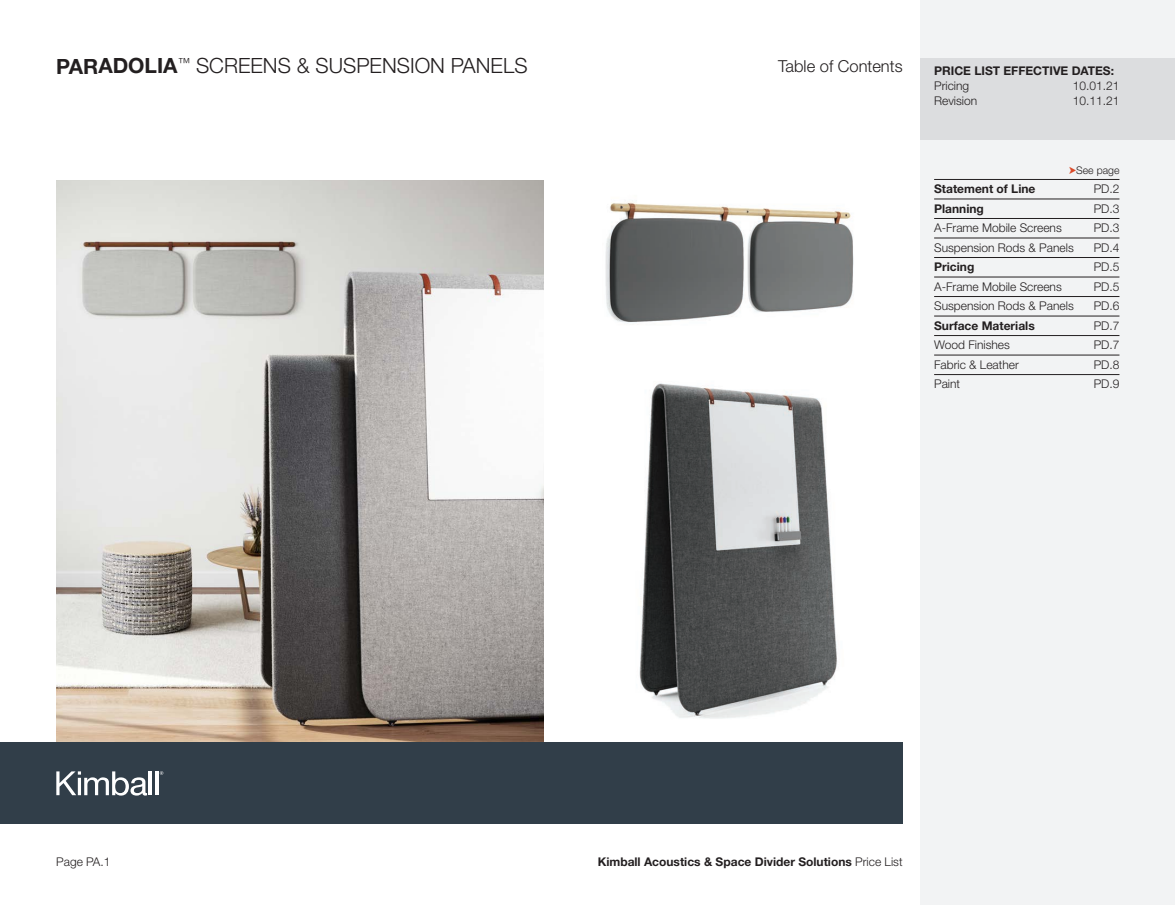
<style>
.page{position:relative;width:1175px;height:905px;background:#fff}
.page>*{position:absolute;margin:0;border:0;box-sizing:border-box;transform-origin:0 0}
.t1{font:300 21px "Helvetica Neue";color:#231f20}
.t2{font:300 16.5px "Helvetica Neue";color:#231f20}
.t3{font:300 12px "Helvetica Neue";color:#231f20}
.t4{font:700 12px "Helvetica Neue";color:#231f20}
.t5{font:300 10.5px "Helvetica Neue";color:#231f20}
.s1{font-weight:700}
.s2{color:#da4928}
.s3{font-weight:300}
</style>
<div class="page">
<img style="left:605px;top:201px;width:249px;height:122px">
<svg style="left:639px;top:383px;width:198px;height:336px;background:#7f8181"></svg>
<img style="left:56px;top:180px;width:487px;height:562px">
<div style="left:920px;top:0;width:254px;height:904px;background:#f2f3f4"></div>
<hr style="left:934px;top:179px;width:185px;height:1px;background:#231f20">
<hr style="left:934px;top:199px;width:185px;height:1px;background:#231f20">
<hr style="left:934px;top:218px;width:185px;height:1px;background:#231f20">
<hr style="left:934px;top:238px;width:185px;height:1px;background:#231f20">
<hr style="left:934px;top:257px;width:185px;height:1px;background:#231f20">
<hr style="left:934px;top:277px;width:185px;height:1px;background:#231f20">
<hr style="left:934px;top:296px;width:185px;height:1px;background:#231f20">
<hr style="left:934px;top:316px;width:185px;height:1px;background:#231f20">
<hr style="left:934px;top:335px;width:185px;height:1px;background:#231f20">
<hr style="left:934px;top:355px;width:185px;height:1px;background:#231f20">
<hr style="left:934px;top:374px;width:185px;height:1px;background:#231f20">
<div style="left:920px;top:58px;width:254px;height:82px;background:#dcdddf"></div>
<div style="left:0;top:742px;width:902px;height:82px;background:#313e49"></div>
<svg style="left:56px;top:771px;width:91px;height:24px"></svg>
<hr style="left:149px;top:771px;width:3px;height:24px;background:#fff">
<hr style="left:155px;top:771px;width:3px;height:24px;background:#fff">
<p class="t1" style="left:56px;top:58px;width:473px"><span class="s1">PARADOLIA</span><sup>™</sup> SCREENS &amp; SUSPENSION PANELS</p>
<p class="t2" style="left:778px;top:60px;width:126px">Table of Contents</p>
<p class="t3" style="left:934px;top:66px;width:93px">Statement of Line</p>
<p class="t5" style="left:1069px;top:67px;width:52px"><span class="s2">➤</span>See page</p>
<p class="t3" style="left:934px;top:85px;width:46px">Planning</p>
<p class="t3" style="left:1112px;top:85px;width:8px">2</p>
<p class="t4" style="left:934px;top:66px;width:181px">PRICE LIST EFFECTIVE DATES:</p>
<p class="t3" style="left:934px;top:81px;width:37px">Pricing</p>
<p class="t3" style="left:1072px;top:81px;width:48px">10.01.21</p>
<p class="t3" style="left:934px;top:96px;width:45px">Revision</p>
<p class="t3" style="left:1072px;top:96px;width:48px">10.11.21</p>
<p class="t5" style="left:1069px;top:166px;width:52px"><span class="s2">➤</span>See page</p>
<p class="t4" style="left:934px;top:184px;width:103px">Statement of Line</p>
<p class="t3" style="left:1093px;top:184px;width:27px">PD.2</p>
<p class="t4" style="left:934px;top:204px;width:51px">Planning</p>
<p class="t3" style="left:1093px;top:204px;width:27px">PD.3</p>
<p class="t3" style="left:934px;top:223px;width:129px">A-Frame Mobile Screens</p>
<p class="t3" style="left:1093px;top:223px;width:27px">PD.3</p>
<p class="t3" style="left:934px;top:243px;width:141px">Suspension Rods &amp; Panels</p>
<p class="t3" style="left:1093px;top:243px;width:27px">PD.4</p>
<p class="t4" style="left:934px;top:262px;width:42px">Pricing</p>
<p class="t3" style="left:1093px;top:262px;width:27px">PD.5</p>
<p class="t3" style="left:934px;top:282px;width:129px">A-Frame Mobile Screens</p>
<p class="t3" style="left:1093px;top:282px;width:27px">PD.5</p>
<p class="t3" style="left:934px;top:301px;width:141px">Suspension Rods &amp; Panels</p>
<p class="t3" style="left:1093px;top:301px;width:27px">PD.6</p>
<p class="t4" style="left:934px;top:321px;width:102px">Surface Materials</p>
<p class="t3" style="left:1093px;top:321px;width:27px">PD.7</p>
<p class="t3" style="left:934px;top:340px;width:77px">Wood Finishes</p>
<p class="t3" style="left:1093px;top:340px;width:27px">PD.7</p>
<p class="t3" style="left:934px;top:360px;width:86px">Fabric &amp; Leather</p>
<p class="t3" style="left:1093px;top:360px;width:27px">PD.8</p>
<p class="t3" style="left:934px;top:379px;width:28px">Paint</p>
<p class="t3" style="left:1093px;top:379px;width:27px">PD.9</p>
<p class="t3" style="left:56px;top:857px;width:56px">Page PA.1</p>
<p class="t4" style="left:597px;top:857px;width:306px">Kimball Acoustics &amp; Space Divider Solutions <span class="s3">Price List</span></p>
</div>
